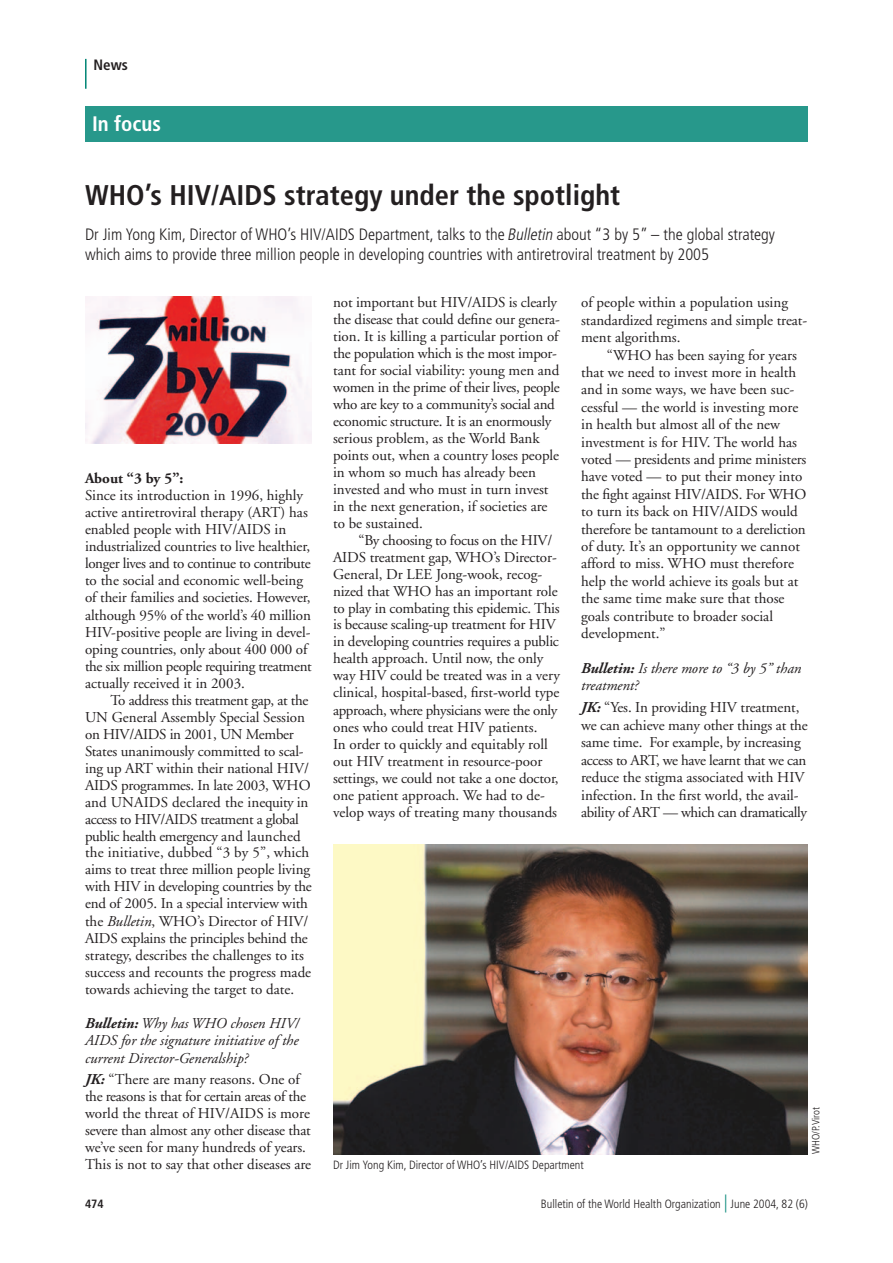
<style>
.page{position:relative;width:893px;height:1263px;background:#fff}
.page>*{position:absolute;margin:0;border:0;box-sizing:border-box;transform-origin:0 0}
.t1{font:700 condensed 28.5px "Frutiger";color:#231f20}
.t2{font:700 condensed 21px "Frutiger";color:#fff}
.t3{font:300 condensed 16.5px/19.5px "Frutiger";color:#231f20}
.t4{font:15px/17.1px "Adobe Garamond";letter-spacing:-.005em;color:#231f20}
.t5{font:italic 15px/17.1px "Adobe Garamond";color:#231f20;text-align:justify}
.t6{font:700 15px "Adobe Garamond";color:#231f20}
.t7{font:700 condensed 15px "Frutiger";color:#231f20}
.t8{font:300 condensed 12px "Frutiger";color:#231f20}
.t9{font:700 condensed 12px "Frutiger";color:#231f20}
.t10{font:300 condensed 10.5px "Frutiger";color:#231f20}
.s1{font-style:italic}
.s2{font-weight:700}
.s3{font-weight:700;font-style:italic}
.s4{font-size:18px;color:#008575}
</style>
<div class="page">
<hr style="left:85px;top:59px;width:2px;height:30px;background:#008575">
<div style="left:85px;top:106px;width:723px;height:36px;background:#27988b"></div>
<img style="left:85px;top:296px;width:227px;height:148px">
<img style="left:333px;top:845px;width:475px;height:309px">
<p class="t7" style="left:94px;top:56px;width:36px">News</p>
<h2 class="t2" style="left:92px;top:112px;width:70px">In focus</h2>
<h1 class="t1" style="left:85px;top:179px;width:537px">WHO’s HIV/AIDS strategy under the spotlight</h1>
<p class="t3" style="left:85px;top:225px;width:691px">Dr Jim Yong Kim, Director of WHO’s HIV/AIDS Department, talks to the <span class="s1">Bulletin</span> about “3 by 5” – the global strategy which aims to provide three million people in developing countries with antiretroviral treatment by 2005</p>
<p class="t6" style="left:85px;top:470px;width:100px">About “3 by 5”:</p>
<p class="t4" style="left:85px;top:487px;width:228px">Since its introduction in 1996, highly active antiretroviral therapy (ART) has enabled people with HIV/AIDS in industrialized countries to live healthier, longer lives and to continue to contribute to the social and economic well-being of their families and societies. However, although 95% of the world’s 40 million HIV-positive people are living in devel&shy;oping countries, only about 400 000 of the six million people requiring treatment actually received it in 2003.</p>
<p class="t4" style="left:85px;top:692px;width:228px;text-indent:26px">To address this treatment gap, at the UN General Assembly Special Session on HIV/AIDS in 2001, UN Member States unanimously committed to scal&shy;ing up ART within their national HIV/ AIDS programmes. In late 2003, WHO and UNAIDS declared the inequity in access to HIV/AIDS treatment a global public health emergency and launched the initiative, dubbed “3 by 5”, which aims to treat three million people living with HIV in developing countries by the end of 2005. In a special interview with the <span class="s1">Bulletin</span>, WHO’s Director of HIV/ AIDS explains the principles behind the strategy, describes the challenges to its success and recounts the progress made towards achieving the target to date.</p>
<p class="t5" style="left:85px;top:1015px;width:215px"><span class="s2">Bulletin:</span> Why has WHO chosen HIV/ AIDS for the signature initiative of the current Director-Generalship?</p>
<p class="t4" style="left:85px;top:1071px;width:228px"><span class="s3">JK:</span> “There are many reasons. One of the reasons is that for certain areas of the world the threat of HIV/AIDS is more severe than almost any other disease that we’ve seen for many hundreds of years.<br>This is not to say that other diseases are</p>
<p class="t4" style="left:333px;top:294px;width:228px">not important but HIV/AIDS is clearly the disease that could define our genera&shy;tion. It is killing a particular portion of the population which is the most impor&shy;tant for social viability: young men and women in the prime of their lives, people who are key to a community’s social and economic structure. It is an enormously serious problem, as the World Bank points out, when a country loses people in whom so much has already been invested and who must in turn invest in the next generation, if societies are to be sustained.</p>
<p class="t4" style="left:333px;top:532px;width:228px;text-indent:26px">“By choosing to focus on the HIV/ AIDS treatment gap, WHO’s Director-General, Dr LEE Jong-wook, recog&shy;nized that WHO has an important role to play in combating this epidemic. This is because scaling-up treatment for HIV in developing countries requires a public health approach. Until now, the only way HIV could be treated was in a very clinical, hospital-based, first-world type approach, where physicians were the only ones who could treat HIV patients.<br>In order to quickly and equitably roll out HIV treatment in resource-poor settings, we could not take a one doctor, one patient approach. We had to de&shy;velop ways of treating many thousands</p>
<p class="t4" style="left:581px;top:294px;width:228px">of people within a population using standardized regimens and simple treat&shy;ment algorithms.</p>
<p class="t4" style="left:581px;top:346px;width:227px;text-indent:26px">“WHO has been saying for years that we need to invest more in health and in some ways, we have been suc&shy;cessful — the world is investing more in health but almost all of the new investment is for HIV. The world has voted — presidents and prime ministers have voted — to put their money into the fight against HIV/AIDS. For WHO to turn its back on HIV/AIDS would therefore be tantamount to a dereliction of duty. It’s an opportunity we cannot afford to miss. WHO must therefore help the world achieve its goals but at the same time make sure that those goals contribute to broader social development.”</p>
<p class="t5" style="left:581px;top:660px;width:222px"><span class="s2">Bulletin:</span> Is there more to “3 by 5” than treatment?</p>
<p class="t4" style="left:581px;top:699px;width:228px;line-height:17.5px"><span class="s3">JK:</span> “Yes. In providing HIV treatment, we can achieve many other things at the same time. For example, by increasing access to ART, we have learnt that we can reduce the stigma associated with HIV infection. In the first world, the avail&shy;ability of ART — which can dramatically</p>
<p class="t10" style="left:810px;top:1154px;width:49px;rotate:-90deg">WHO/P.Virot</p>
<p class="t8" style="left:333px;top:1158px;width:252px">Dr Jim Yong Kim, Director of WHO’s HIV/AIDS Department</p>
<p class="t9" style="left:85px;top:1197px;width:20px">474</p>
<p class="t8" style="left:541px;top:1197px;width:268px">Bulletin of the World Health Organization <span class="s4">|</span> June 2004, 82 (6)</p>
</div>
